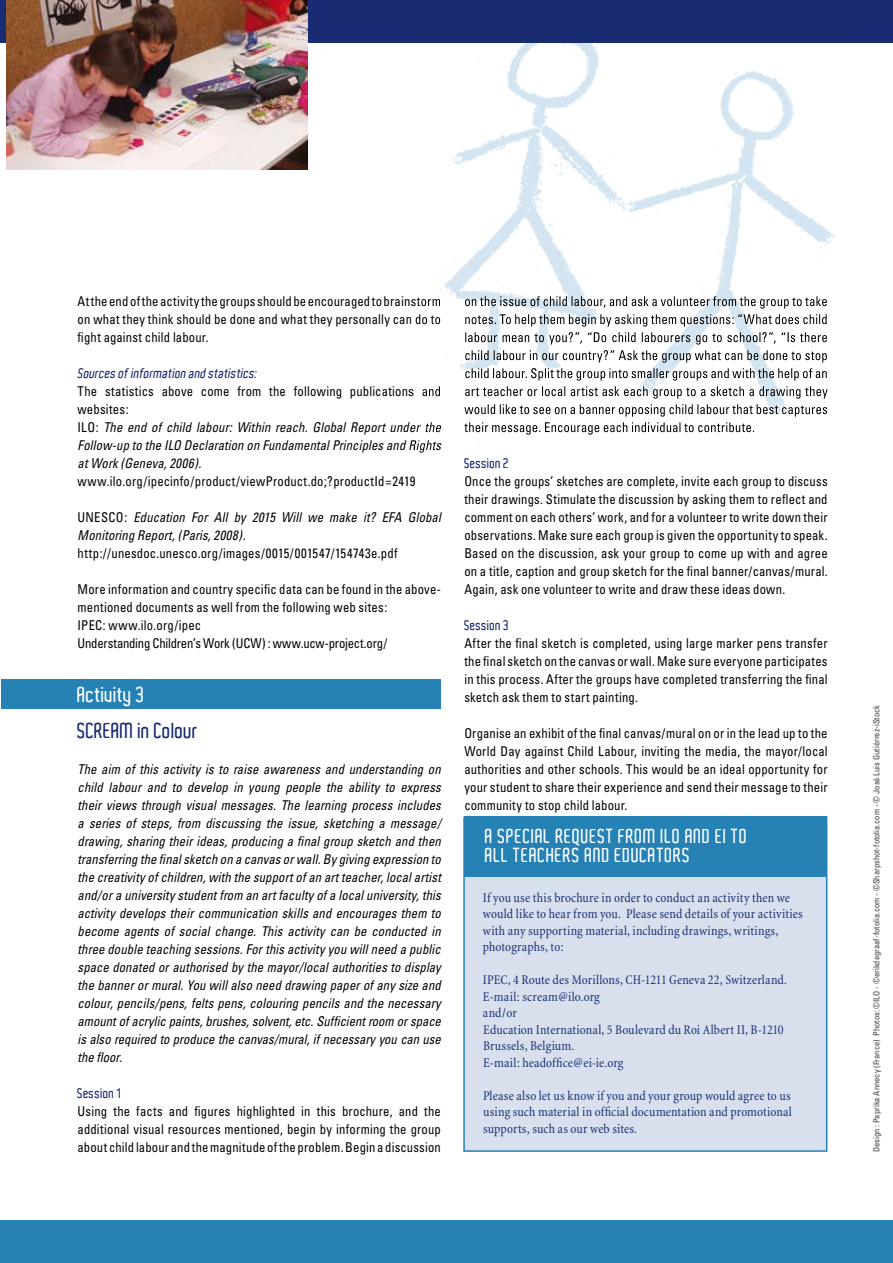
<style>
.page{position:relative;width:893px;height:1263px;background:#fff}
.page>*{position:absolute;margin:0;border:0;box-sizing:border-box;transform-origin:0 0}
.t1{font:600 21px "Aldo";color:#192b72;scale:.94 1}
.t2{font:600 21px "Aldo";color:#fff;scale:.94 1}
.t3{font:600 19.5px/19.5px "Aldo";letter-spacing:.03em;color:#fff;scale:.94 1}
.t4{font:condensed 13.5px/18px "Univers";letter-spacing:.015em;color:#000;text-align:justify;scale:.94 1}
.t5{font:italic condensed 13.5px/18px "Univers";letter-spacing:.01em;color:#000;scale:.94 1}
.t6{font:condensed 13.5px/16.5px "Minion";letter-spacing:.01em;color:#192b72}
.t7{font:italic 600 13.5px "Aldo";color:#192b72;scale:.94 1}
.t8{font:600 13.5px "Aldo";letter-spacing:.015em;color:#192b72;scale:.94 1}
.t9{font:condensed 8.4px "Univers";color:#433f3f}
.s1{font-style:normal}
</style>
<div class="page">
<div style="left:0;top:0;width:893px;height:43px;background:#192b72"></div>
<div style="left:1px;top:679px;width:440px;height:30px;background:#2681b4"></div>
<div style="left:463px;top:817px;width:364px;height:335px;background:#d8e0ed;border:2px solid #2681b4"></div>
<div style="left:464px;top:817px;width:362px;height:60px;background:#2681b4"></div>
<img style="left:439px;top:43px;width:396px;height:402px">
<img style="left:411px;top:296px;width:30px;height:13px">
<img style="left:411px;top:314px;width:30px;height:13px">
<img style="left:411px;top:386px;width:30px;height:13px">
<img style="left:411px;top:422px;width:30px;height:13px">
<img style="left:411px;top:440px;width:30px;height:13px">
<img style="left:465px;top:296px;width:363px;height:13px">
<img style="left:465px;top:314px;width:363px;height:13px">
<img style="left:465px;top:332px;width:363px;height:13px">
<img style="left:465px;top:350px;width:363px;height:13px">
<img style="left:465px;top:368px;width:363px;height:13px">
<img style="left:465px;top:386px;width:363px;height:13px">
<img style="left:464px;top:404px;width:364px;height:13px">
<img style="left:464px;top:422px;width:291px;height:13px">
<img style="left:7px;top:0;width:300px;height:169px">
<div style="left:0;top:1220px;width:893px;height:43px;background:#2681b4"></div>
<p class="t4" style="left:78px;top:292px;width:388px">At the end of the activity the groups should be encouraged to brainstorm on what they think should be done and what they personally can do to fight against child labour.</p>
<p class="t7" style="left:78px;top:366px;width:195px">Sources ofinformation and statistics:</p>
<p class="t5" style="left:78px;top:382px;width:388px"><span class="s1">The statistics above come from the following publications and websites:<br>ILO:</span> The end of child labour: Within reach. Global Report under the Follow-up to the ILO Declaration on Fundamental Principles and Rights at Work (Geneva, 2006).</p>
<p class="t4" style="left:78px;top:472px;width:361px">www.ilo.org/ipecinfo/product/viewProduct.do;?productId=2419</p>
<p class="t5" style="left:78px;top:508px;width:388px"><span class="s1">UNESCO:</span> Education For All by 2015 Will we make it? EFA Global<br>Monitoring Report, (Paris, 2008).</p>
<p class="t4" style="left:78px;top:544px;width:342px">http://unesdoc.unesco.org/images/0015/001547/154743e.pdf</p>
<p class="t4" style="left:78px;top:580px;width:388px;text-align:left">More information and country specific data can be found in the above&shy;mentioned documents as well from the following web sites:<br>IPEC: www.ilo.org/ipec<br>Understanding Children’s Work (UCW) : www.ucw-project.org/</p>
<h1 class="t2" style="left:78px;top:683px;width:73px">Activity 3</h1>
<h1 class="t1" style="left:78px;top:719px;width:130px">SCREAM in Colour</h1>
<p class="t5" style="left:78px;top:760px;width:388px;text-align:justify">The aim of this activity is to raise awareness and understanding on child labour and to develop in young people the ability to express their views through visual messages. The learning process includes a series of steps, from discussing the issue, sketching a message/ drawing, sharing their ideas, producing a final group sketch and then transferring the final sketch on a canvas or wall. By giving expression to the creativity of children, with the support of an art teacher, local artist and/or a university student from an art faculty of a local university, this activity develops their communication skills and encourages them to become agents of social change. This activity can be conducted in three double teaching sessions. For this activity you will need a public space donated or authorised by the mayor/local authorities to display the banner or mural. You will also need drawing paper of any size and colour, pencils/pens, felts pens, colouring pencils and the necessary amount of acrylic paints, brushes, solvent, etc. Sufficient room or space is also required to produce the canvas/mural, if necessary you can use the floor.</p>
<p class="t8" style="left:78px;top:1086px;width:48px">Session 1</p>
<p class="t4" style="left:78px;top:1102px;width:388px">Using the facts and figures highlighted in this brochure, and the additional visual resources mentioned, begin by informing the group about child labour and the magnitude of the problem. Begin a discussion</p>
<p class="t8" style="left:464px;top:456px;width:49px">Session 2</p>
<p class="t4" style="left:464px;top:472px;width:388px">Once the groups’ sketches are complete, invite each group to discuss their drawings. Stimulate the discussion by asking them to reflect and comment on each others’ work, and for a volunteer to write down their observations. Make sure each group is given the opportunity to speak.<br>Based on the discussion, ask your group to come up with and agree on a title, caption and group sketch for the final banner/canvas/mural.<br>Again, ask one volunteer to write and draw these ideas down.</p>
<p class="t8" style="left:464px;top:618px;width:49px">Session 3</p>
<p class="t4" style="left:464px;top:634px;width:388px">After the final sketch is completed, using large marker pens transfer the final sketch on the canvas or wall. Make sure everyone participates in this process. After the groups have completed transferring the final sketch ask them to start painting.</p>
<p class="t4" style="left:464px;top:724px;width:388px">Organise an exhibit of the final canvas/mural on or in the lead up to the World Day against Child Labour, inviting the media, the mayor/local authorities and other schools. This would be an ideal opportunity for your student to share their experience and send their message to their community to stop child labour.</p>
<h2 class="t3" style="left:485px;top:826px;width:281px">A SPECIAL REQUEST FROM ILO AND EI TO<br>ALL TEACHERS AND EDUCATORS</h2>
<p class="t6" style="left:483px;top:889px;width:321px">If you use this brochure in order to conduct an activity then we would like to hear from you. Please send details of your activities with any supporting material, including drawings, writings, photographs, to:</p>
<p class="t6" style="left:483px;top:972px;width:306px">IPEC, 4 Route des Morillons, CH-1211 Geneva 22, Switzerland.<br>E-mail: scream@ilo.org<br>and/or<br>Education International, 5 Boulevard du Roi Albert II, B-1210<br>Brussels, Belgium.<br>E-mail: headoffice@ei-ie.org</p>
<p class="t6" style="left:483px;top:1087px;width:310px;text-align:justify">Please also let us know if you and your group would agree to us using such material in official documentation and promotional supports, such as our web sites.</p>
<p class="t9" style="left:871px;top:1152px;width:449px;rotate:-90deg">Design : Paprika Annecy (France) Photos: ©ILO - ©erikdegraaf-fotolia.com - ©Sharpshot-fotolia.com - © José Luis Gutiérrez-iStock</p>
</div>
